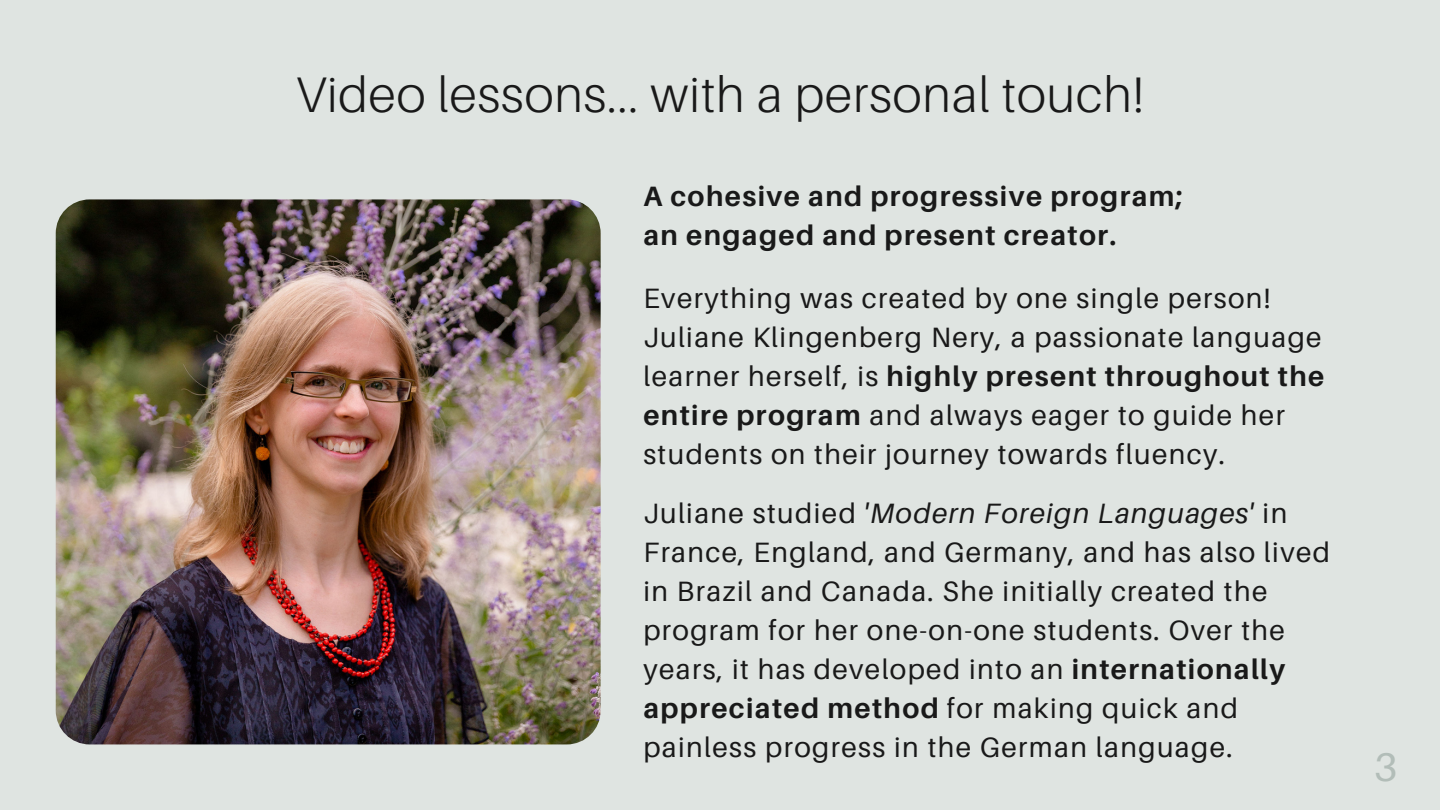
<style>
.page{position:relative;width:1440px;height:810px;background:#dfe4e1}
.page>*{position:absolute;margin:0;border:0;box-sizing:border-box;transform-origin:0 0}
.t1{font:300 50px "Aileron";letter-spacing:.02em;color:#191919}
.t2{font:40px "Aileron";color:#b2bdb8}
.t3{font:28px/39px "Aileron";letter-spacing:.05em;color:#191919}
.t4{font:700 28px "Aileron";letter-spacing:.05em;color:#191919}
.s1{font-weight:700}
.s2{font-style:italic}
</style>
<div class="page">
<img style="left:56px;top:199px;width:545px;height:545px;border-radius:34px">
<p class="t1" style="left:296px;top:63px;width:850px">Video lessons... with a personal touch!</p>
<p class="t4" style="left:643px;top:179px;width:541px">A cohesive and progressive program;</p>
<p class="t4" style="left:643px;top:218px;width:474px">an engaged and present creator.</p>
<p class="t3" style="left:643px;top:279px;width:682px">Everything was created by one single person!<br>Juliane Klingenberg Nery, a passionate language learner herself, is <span class="s1">highly present throughout the entire program</span> and always eager to guide her students on their journey towards fluency.</p>
<p class="t3" style="left:643px;top:493px;width:688px">Juliane studied <span class="s2">'Modern Foreign Languages'</span> in France, England, and Germany, and has also lived in Brazil and Canada. She initially created the program for her one-on-one students. Over the years, it has developed into an <span class="s1">internationally appreciated method</span> for making quick and painless progress in the German language.</p>
<p class="t2" style="left:1374px;top:742px;width:25px">3</p>
</div>
